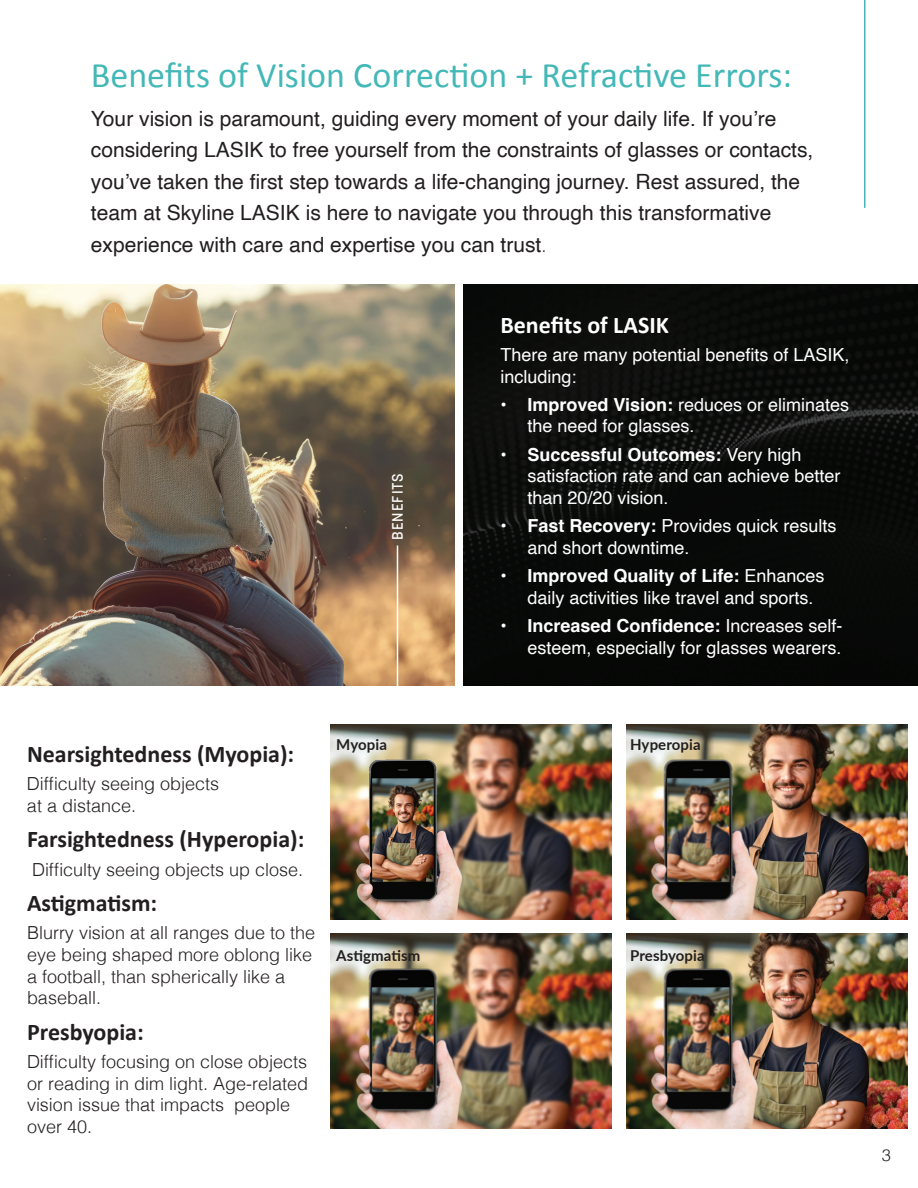
<style>
.page{position:relative;width:918px;height:1188px;background:#fff}
.page>*{position:absolute;margin:0;border:0;box-sizing:border-box;transform-origin:0 0}
.t1{font:36px "Calibri";color:#43b8b7}
.t2{font:700 24px "Calibri";color:#231f20}
.t3{font:700 24px "Calibri";color:#fff}
.t4{font:21px/31.5px "Helvetica";color:#231f20}
.t5{font:18px/21.6px "Helvetica";color:#fff}
.t6{font:300 18px/21.6px "Helvetica";color:#231f20}
.t7{font:300 16.5px "Helvetica";color:#231f20}
.t8{font:700 15px "Lato";letter-spacing:.005em;color:#231f20}
.t9{font:500 15px "Korolev";letter-spacing:.06em;color:#fff}
.s1{font-weight:300;font-size:18px}
.s2{font-weight:700}
</style>
<div class="page">
<img style="left:463px;top:285px;width:455px;height:401px">
<img style="left:1px;top:285px;width:454px;height:401px">
<hr style="left:397px;top:545px;width:1px;height:144px;background:#fff">
<img style="left:626px;top:724px;width:281px;height:195px">
<img style="left:645px;top:747px;width:138px;height:172px">
<img style="left:331px;top:724px;width:281px;height:195px">
<img style="left:350px;top:747px;width:138px;height:172px">
<img style="left:626px;top:934px;width:281px;height:195px">
<img style="left:645px;top:957px;width:138px;height:172px">
<img style="left:331px;top:934px;width:281px;height:195px">
<img style="left:350px;top:957px;width:138px;height:172px">
<hr style="left:864px;top:0;width:2px;height:208px;background:#48b6b9">
<img style="left:0;top:0;width:1px;height:1188px">
<h1 class="t1" style="left:91px;top:51px;width:703px">Benefits of Vision Correction + Refractive Errors:</h1>
<p class="t4" style="left:91px;top:103px;width:724px">Your vision is paramount, guiding every moment of your daily life. If you’re considering LASIK to free yourself from the constraints of glasses or contacts, you’ve taken the first step towards a life-changing journey. Rest assured, the team at Skyline LASIK is here to navigate you through this transformative experience with care and expertise you can trust<span class="s1">.</span></p>
<p class="t9" style="left:388px;top:540px;width:68px;rotate:-90deg">BENEFITS</p>
<h2 class="t3" style="left:500px;top:308px;width:170px">Benefits of LASIK</h2>
<p class="t5" style="left:500px;top:344px;width:351px">There are many potential benefits of LASIK, including:</p>
<p class="t5" style="left:527px;top:394px;width:323px;text-indent:-27px"><span class="s2">• Improved Vision:</span> reduces or eliminates the need for glasses.</p>
<p class="t5" style="left:527px;top:444px;width:315px;text-indent:-27px"><span class="s2">• Successful Outcomes:</span> Very high satisfaction rate and can achieve better than 20/20 vision.</p>
<p class="t5" style="left:527px;top:516px;width:311px;text-indent:-27px"><span class="s2">• Fast Recovery:</span> Provides quick results and short downtime.</p>
<p class="t5" style="left:527px;top:566px;width:299px;text-indent:-27px"><span class="s2">• Improved Quality of Life:</span> Enhances daily activities like travel and sports.</p>
<p class="t5" style="left:500px;top:616px;width:344px;text-align:right"><span class="s2">• Increased Confidence:</span> Increases self&shy;esteem, especially for glasses wearers.</p>
<h2 class="t2" style="left:27px;top:737px;width:269px">Nearsightedness (Myopia):</h2>
<p class="t6" style="left:27px;top:772px;width:194px">Difficulty seeing objects at a distance.</p>
<h2 class="t2" style="left:27px;top:822px;width:279px">Farsightedness (Hyperopia):</h2>
<p class="t6" style="left:32px;top:857px;width:273px">Difficulty seeing objects up close.</p>
<h2 class="t2" style="left:27px;top:886px;width:132px">Astigmatism:</h2>
<p class="t6" style="left:27px;top:921px;width:290px">Blurry vision at all ranges due to the eye being shaped more oblong like a football, than spherically like a baseball.</p>
<h2 class="t2" style="left:27px;top:1015px;width:118px">Presbyopia:</h2>
<p class="t6" style="left:27px;top:1050px;width:283px">Difficulty focusing on close objects or reading in dim light. Age-related vision issue that impacts people over 40.</p>
<p class="t8" style="left:336px;top:733px;width:52px">Myopia</p>
<p class="t8" style="left:630px;top:733px;width:72px">Hyperopia</p>
<p class="t8" style="left:336px;top:944px;width:86px">Astigmatism</p>
<p class="t8" style="left:630px;top:944px;width:76px">Presbyopia</p>
<p class="t7" style="left:882px;top:1141px;width:11px">3</p>
</div>
